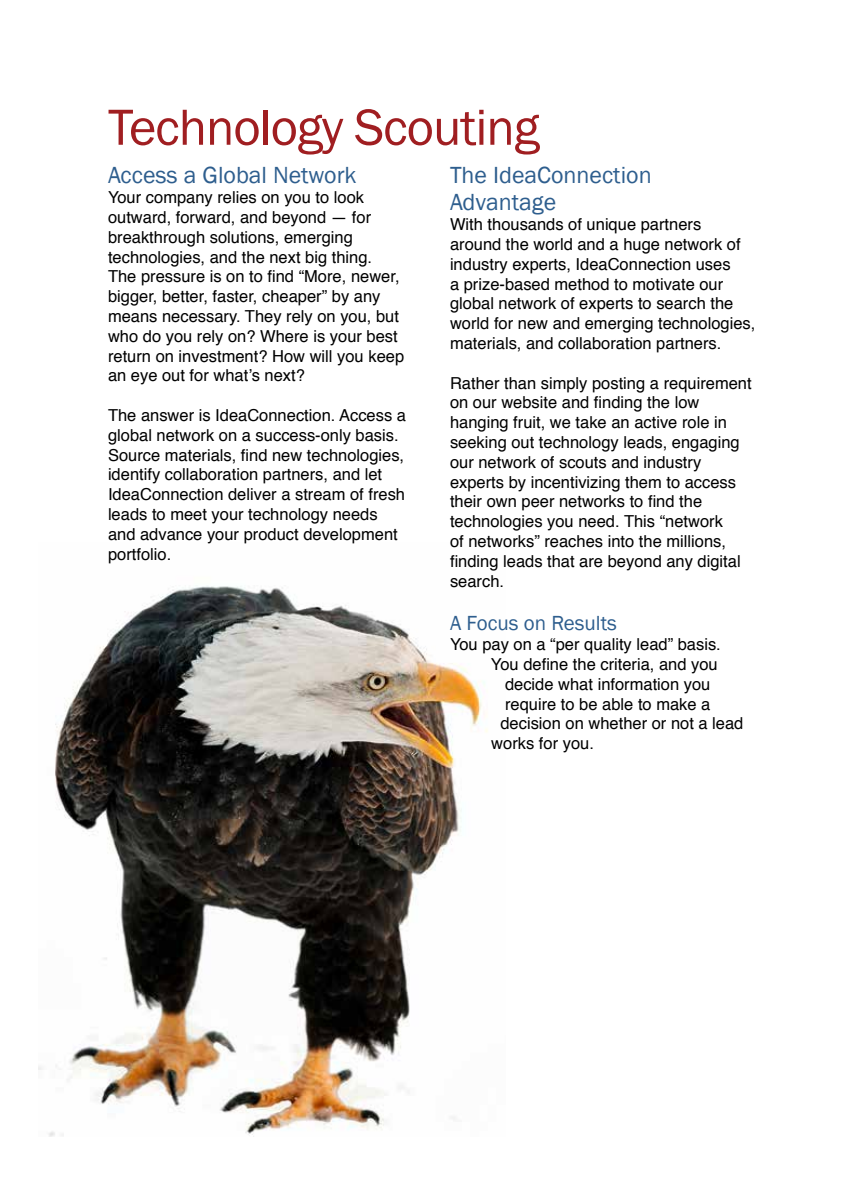
<style>
.page{position:relative;width:864px;height:1188px;background:#fff}
.page>*{position:absolute;margin:0;border:0;box-sizing:border-box;transform-origin:0 0}
.t1{font:52.5px "Franklin Gothic";letter-spacing:-.02em;color:#a01e21}
.t2{font:24px/27px "Franklin Gothic";color:#2e5e8e}
.t3{font:21px "Franklin Gothic";color:#2e5e8e}
.t4{font:16.5px/19.8px "Helvetica";color:#000}
</style>
<div class="page">
<img style="left:38px;top:586px;width:450px;height:551px">
<h1 class="t1" style="left:108px;top:95px;width:433px">Technology Scouting</h1>
<h2 class="t2" style="left:450px;top:162px;width:203px">The IdeaConnection<br>Advantage</h2>
<p class="t4" style="left:450px;top:215px;width:307px">With thousands of unique partners around the world and a huge network of industry experts, IdeaConnection uses<br>a prize-based method to motivate our global network of experts to search the world for new and emerging technologies, materials, and collaboration partners.</p>
<p class="t4" style="left:450px;top:373px;width:303px">Rather than simply posting a requirement on our website and finding the low hanging fruit, we take an active role in seeking out technology leads, engaging our network of scouts and industry experts by incentivizing them to access their own peer networks to find the technologies you need. This “network<br>of networks” reaches into the millions, finding leads that are beyond any digital search.</p>
<p class="t3" style="left:450px;top:610px;width:168px">A Focus on Results</p>
<p class="t4" style="left:450px;top:635px;width:272px">You pay on a “per quality lead” basis.</p>
<p class="t4" style="left:491px;top:655px;width:228px">You define the criteria, and you</p>
<p class="t4" style="left:505px;top:675px;width:207px">decide what information you</p>
<p class="t4" style="left:505px;top:694px;width:207px">require to be able to make a</p>
<p class="t4" style="left:500px;top:714px;width:245px">decision on whether or not a lead</p>
<p class="t4" style="left:491px;top:734px;width:104px">works for you.</p>
<h2 class="t2" style="left:108px;top:162px;width:250px">Access a Global Network</h2>
<p class="t4" style="left:108px;top:188px;width:298px">Your company relies on you to look outward, forward, and beyond — for breakthrough solutions, emerging technologies, and the next big thing.<br>The pressure is on to find “More, newer, bigger, better, faster, cheaper” by any means necessary. They rely on you, but who do you rely on? Where is your best return on investment? How will you keep an eye out for what’s next?</p>
<p class="t4" style="left:108px;top:406px;width:300px">The answer is IdeaConnection. Access a global network on a success-only basis.<br>Source materials, find new technologies, identify collaboration partners, and let IdeaConnection deliver a stream of fresh leads to meet your technology needs and advance your product development portfolio.</p>
</div>
